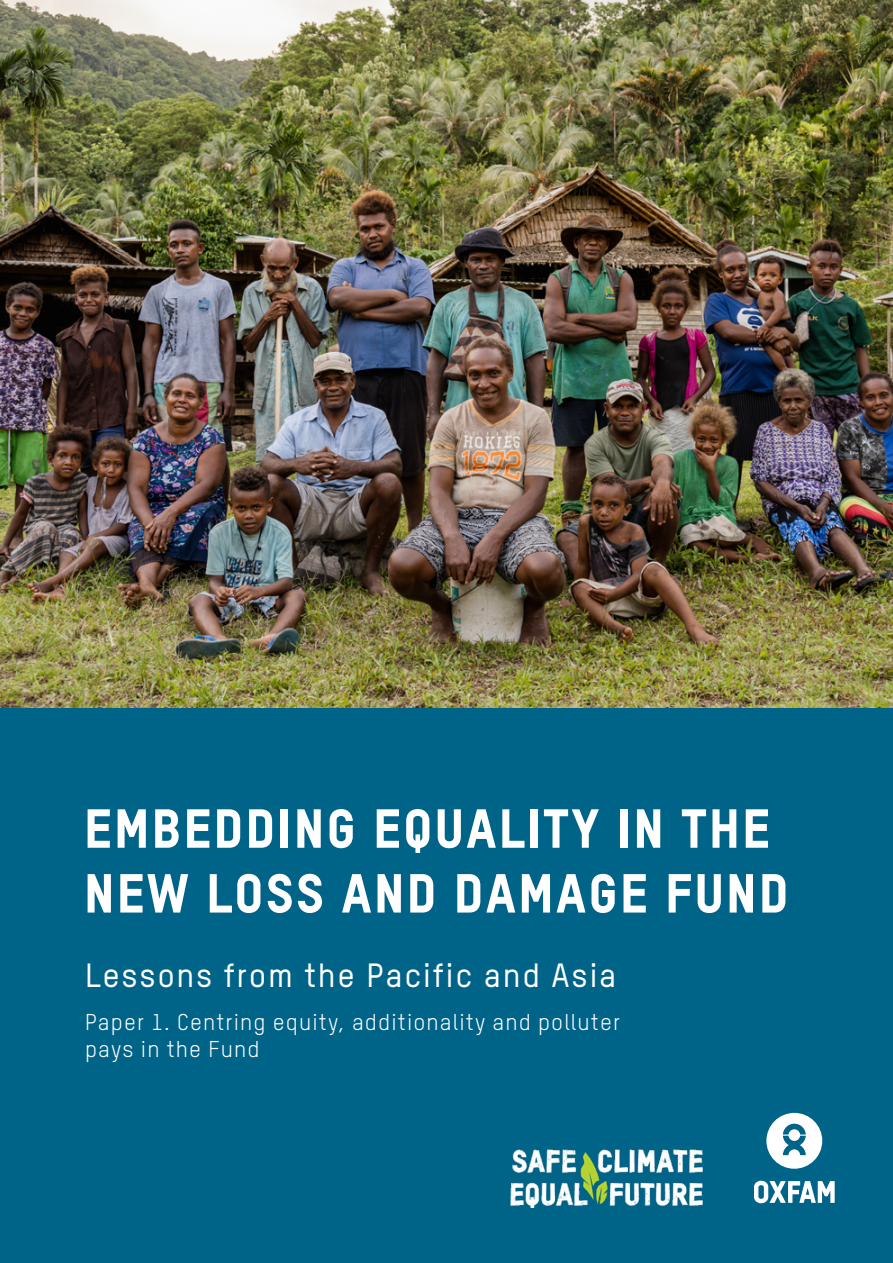
<style>
.page{position:relative;width:893px;height:1263px;background:#fff}
.page>*{position:absolute;margin:0;border:0;box-sizing:border-box;transform-origin:0 0}
.t1{font:54px/64.8px "Oxfam TSTARPRO Headline";letter-spacing:.03em;color:#fff}
.t2{font:500 33px "Oxfam TSTARPRO";letter-spacing:.05em;color:#fff}
.t3{font:22.5px/27px "Oxfam TSTARPRO";letter-spacing:.05em;color:#fff}
</style>
<div class="page">
<img style="left:0;top:0;width:893px;height:708px">
<div style="left:0;top:708px;width:893px;height:555px;background:#006388"></div>
<svg style="left:766px;top:1113px;width:56px;height:56px"></svg>
<svg style="left:754px;top:1181px;width:81px;height:22px"></svg>
<img style="left:510px;top:1149px;width:193px;height:59px">
<h1 class="t1" style="left:84px;top:795px;width:707px">EMBEDDING EQUALITY IN THE<br>NEW LOSS AND DAMAGE FUND</h1>
<h2 class="t2" style="left:85px;top:955px;width:533px">Lessons from the Pacific and Asia</h2>
<p class="t3" style="left:85px;top:1009px;width:537px">Paper 1. Centring equity, additionality and polluter pays in the Fund</p>
</div>
